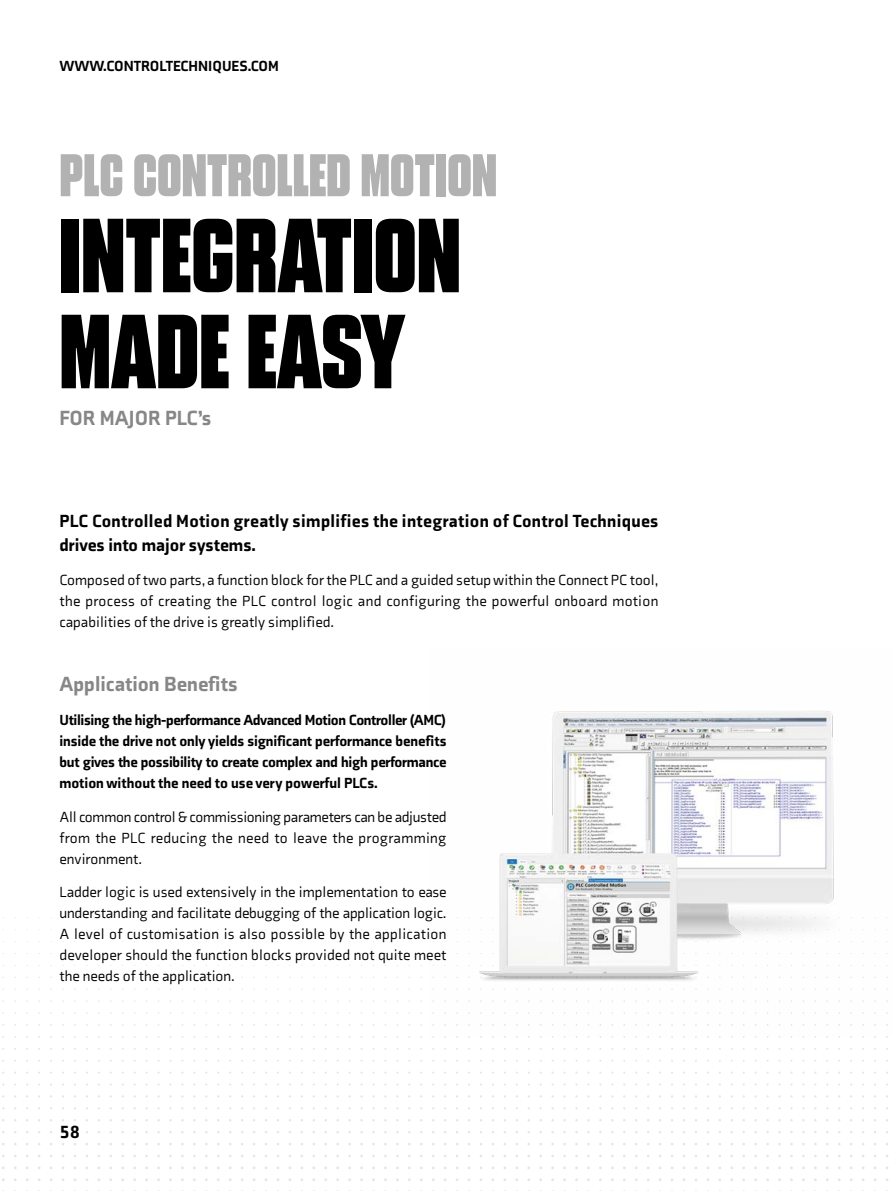
<style>
.page{position:relative;width:893px;height:1191px;background:#fff}
.page>*{position:absolute;margin:0;border:0;box-sizing:border-box;transform-origin:0 0}
.t1{font:105px/96px "Blunt Con";color:#000}
.t2{font:60px "Blunt Con";color:#b3b2b2}
.t3{font:900 21px "Axia";color:#878787}
.t4{font:900 18px/24px "Axia";letter-spacing:.02em;color:#000}
.t5{font:15px/21px "Axia";color:#000;text-align:justify}
.t6{font:900 15px/21px "Axia";color:#000;text-align:justify}
</style>
<div class="page">
<img style="left:432px;top:711px;width:456px;height:315px">
<p class="t6" style="left:60px;top:55px;width:221px">WWW.CONTROLTECHNIQUES.COM</p>
<h2 class="t2" style="left:60px;top:148px;width:439px">PLC CONTROLLED MOTION</h2>
<h1 class="t1" style="left:60px;top:208px;width:403px">INTEGRATION<br>MADE EASY</h1>
<h3 class="t3" style="left:60px;top:405px;width:153px">FOR MAJOR PLC’s</h3>
<p class="t4" style="left:60px;top:509px;width:600px">PLC Controlled Motion greatly simplifies the integration of Control Techniques drives into major systems.</p>
<p class="t5" style="left:60px;top:569px;width:600px">Composed of two parts, a function block for the PLC and a guided setup within the Connect PC tool, the process of creating the PLC control logic and configuring the powerful onboard motion capabilities of the drive is greatly simplified.</p>
<h3 class="t3" style="left:60px;top:671px;width:180px">Application Benefits</h3>
<p class="t6" style="left:60px;top:709px;width:388px">Utilising the high-performance Advanced Motion Controller (AMC) inside the drive not only yields significant performance benefits but gives the possibility to create complex and high performance motion without the need to use very powerful PLCs.</p>
<p class="t5" style="left:60px;top:806px;width:388px">All common control &amp; commissioning parameters can be adjusted from the PLC reducing the need to leave the programming environment.</p>
<p class="t5" style="left:60px;top:881px;width:388px">Ladder logic is used extensively in the implementation to ease understanding and facilitate debugging of the application logic.<br>A level of customisation is also possible by the application developer should the function blocks provided not quite meet the needs of the application.</p>
<p class="t4" style="left:60px;top:1119px;width:22px">58</p>
</div>
